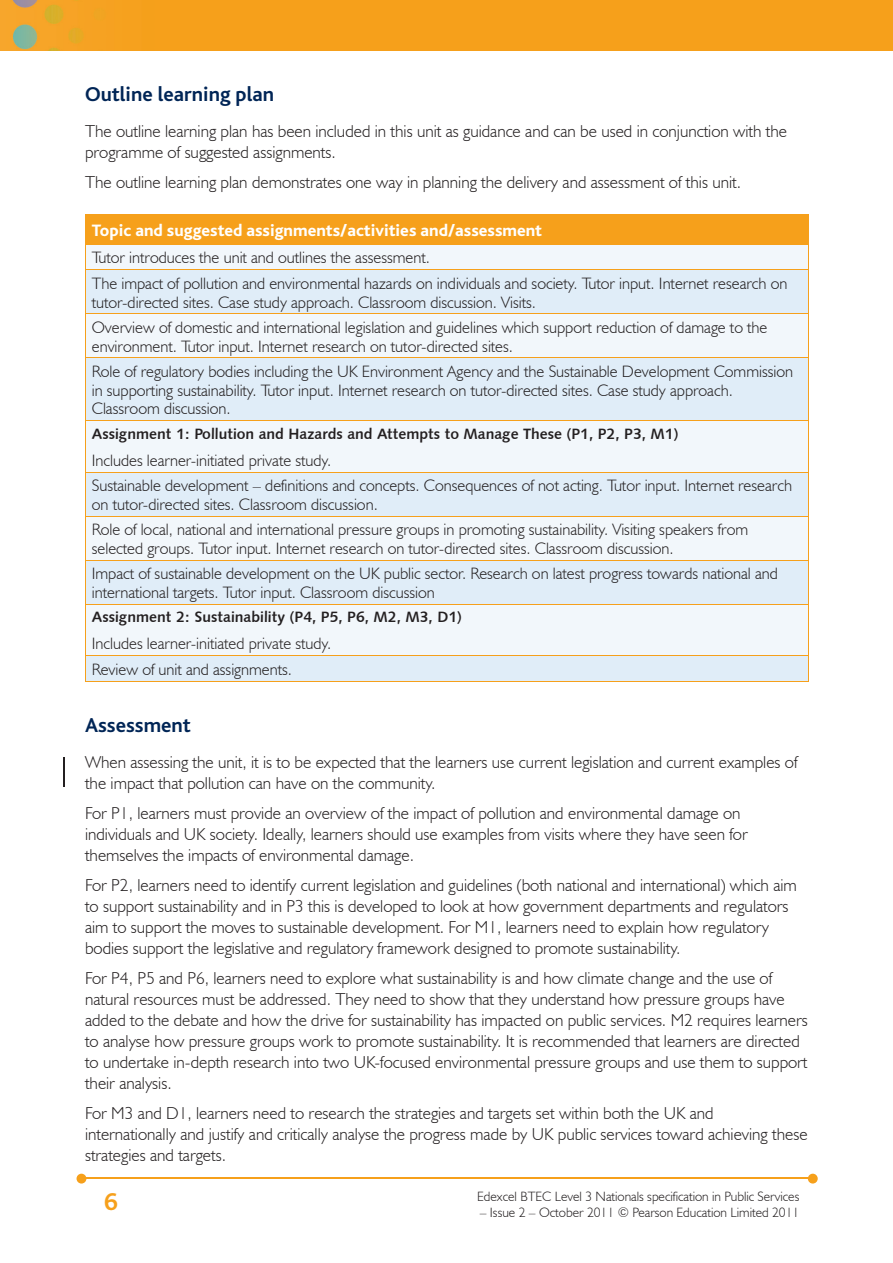
<style>
.page{position:relative;width:893px;height:1263px;background:#fff}
.page>*{position:absolute;margin:0;border:0;box-sizing:border-box;transform-origin:0 0}
.t1{font:700 25.5px "Bliss";color:#f6a01b}
.t2{font:700 21px "Bliss";color:#002556}
.t3{font:300 17.25px/21px "Humanist 521 BT";color:#231f20}
.t4{font:800 17.25px "Bliss";color:#fff}
.t5{font:300 16.5px/25.3px "Humanist 521 BT";color:#231f20}
.t6{font:15px "Humanist 531 BT Bold A";color:#231f20}
.t7{font:300 13.5px "Humanist 521 BT";color:#231f20}
</style>
<div class="page">
<img style="left:0;top:0;width:893px;height:51px">
<hr style="left:82px;top:1178px;width:728px;height:1px;background:#f6a01b">
<svg style="left:808px;top:1174px;width:10px;height:9px"></svg>
<svg style="left:77px;top:1174px;width:9px;height:9px"></svg>
<div style="left:85px;top:214px;width:723px;height:31px;background:#f6a01b"></div>
<div style="left:86px;top:245px;width:722px;height:24px;background:#f2f7fb"></div>
<svg style="left:86px;top:270px;width:722px;height:411px;fill:#e0edf8"></svg>
<hr style="left:85px;top:214px;width:724px;height:1px;background:#f6a01b">
<svg style="left:85px;top:245px;width:1px;height:24px"></svg>
<svg style="left:808px;top:215px;width:1px;height:54px"></svg>
<hr style="left:85px;top:270px;width:1px;height:43px;background:#f6a01b">
<hr style="left:808px;top:270px;width:1px;height:43px;background:#f6a01b">
<hr style="left:85px;top:269px;width:724px;height:1px;background:#f6a01b">
<hr style="left:85px;top:314px;width:1px;height:44px;background:#f6a01b">
<hr style="left:808px;top:314px;width:1px;height:44px;background:#f6a01b">
<hr style="left:85px;top:313px;width:724px;height:1px;background:#f6a01b">
<hr style="left:85px;top:358px;width:1px;height:62px;background:#f6a01b">
<hr style="left:808px;top:358px;width:1px;height:62px;background:#f6a01b">
<hr style="left:85px;top:358px;width:724px;height:1px;background:#f6a01b">
<hr style="left:85px;top:421px;width:1px;height:51px;background:#f6a01b">
<hr style="left:808px;top:421px;width:1px;height:51px;background:#f6a01b">
<hr style="left:85px;top:420px;width:724px;height:1px;background:#f6a01b">
<hr style="left:85px;top:472px;width:1px;height:44px;background:#f6a01b">
<hr style="left:808px;top:472px;width:1px;height:44px;background:#f6a01b">
<hr style="left:85px;top:472px;width:724px;height:1px;background:#f6a01b">
<hr style="left:85px;top:517px;width:1px;height:43px;background:#f6a01b">
<hr style="left:808px;top:517px;width:1px;height:43px;background:#f6a01b">
<hr style="left:85px;top:516px;width:724px;height:1px;background:#f6a01b">
<hr style="left:85px;top:561px;width:1px;height:43px;background:#f6a01b">
<hr style="left:808px;top:561px;width:1px;height:43px;background:#f6a01b">
<hr style="left:85px;top:560px;width:724px;height:1px;background:#f6a01b">
<hr style="left:85px;top:605px;width:1px;height:50px;background:#f6a01b">
<hr style="left:808px;top:605px;width:1px;height:50px;background:#f6a01b">
<hr style="left:85px;top:604px;width:724px;height:1px;background:#f6a01b">
<hr style="left:85px;top:681px;width:724px;height:1px;background:#f6a01b">
<svg style="left:85px;top:656px;width:1px;height:25px"></svg>
<svg style="left:808px;top:656px;width:1px;height:25px"></svg>
<hr style="left:85px;top:655px;width:724px;height:1px;background:#f6a01b">
<hr style="left:63px;top:757px;width:2px;height:30px;background:#231f20">
<p class="t2" style="left:85px;top:83px;width:191px">Outline learning plan</p>
<p class="t3" style="left:85px;top:121px;width:704px">The outline learning plan has been included in this unit as guidance and can be used in conjunction with the programme of suggested assignments.</p>
<p class="t3" style="left:85px;top:172px;width:657px">The outline learning plan demonstrates one way in planning the delivery and assessment of this unit.</p>
<p class="t4" style="left:92px;top:221px;width:452px">Topic and suggested assignments/activities and/assessment</p>
<p class="t5" style="left:92px;top:245px;width:697px">Tutor introduces the unit and outlines the assessment.<br>The impact of pollution and environmental hazards on individuals and society. Tutor input. Internet research on</p>
<p class="t5" style="left:92px;top:289px;width:677px">tutor-directed sites. Case study approach. Classroom discussion. Visits.<br>Overview of domestic and international legislation and guidelines which support reduction of damage to the</p>
<p class="t5" style="left:92px;top:333px;width:703px">environment. Tutor input. Internet research on tutor-directed sites.<br>Role of regulatory bodies including the UK Environment Agency and the Sustainable Development Commission</p>
<p class="t5" style="left:92px;top:380px;width:643px;line-height:18.8px">in supporting sustainability. Tutor input. Internet research on tutor-directed sites. Case study approach.<br>Classroom discussion.</p>
<p class="t6" style="left:92px;top:424px;width:588px">Assignment 1: Pollution and Hazards and Attempts to Manage These (P1, P2, P3, M1)</p>
<p class="t5" style="left:92px;top:447px;width:702px">Includes learner-initiated private study.<br>Sustainable development – definitions and concepts. Consequences of not acting. Tutor input. Internet research</p>
<p class="t5" style="left:92px;top:491px;width:658px">on tutor-directed sites. Classroom discussion.<br>Role of local, national and international pressure groups in promoting sustainability. Visiting speakers from</p>
<p class="t5" style="left:92px;top:535px;width:688px">selected groups. Tutor input. Internet research on tutor-directed sites. Classroom discussion.<br>Impact of sustainable development on the UK public sector. Research on latest progress towards national and</p>
<p class="t5" style="left:92px;top:579px;width:345px">international targets. Tutor input. Classroom discussion</p>
<p class="t6" style="left:92px;top:608px;width:372px">Assignment 2: Sustainability (P4, P5, P6, M2, M3, D1)</p>
<p class="t5" style="left:92px;top:631px;width:241px">Includes learner-initiated private study.<br>Review of unit and assignments.</p>
<p class="t2" style="left:85px;top:714px;width:107px">Assessment</p>
<p class="t3" style="left:85px;top:752px;width:714px">When assessing the unit, it is to be expected that the learners use current legislation and current examples of the impact that pollution can have on the community.</p>
<p class="t3" style="left:85px;top:802px;width:664px">For P1, learners must provide an overview of the impact of pollution and environmental damage on individuals and UK society. Ideally, learners should use examples from visits where they have seen for themselves the impacts of environmental damage.</p>
<p class="t3" style="left:85px;top:874px;width:713px">For P2, learners need to identify current legislation and guidelines (both national and international) which aim to support sustainability and in P3 this is developed to look at how government departments and regulators aim to support the moves to sustainable development. For M1, learners need to explain how regulatory bodies support the legislative and regulatory framework designed to promote sustainability.</p>
<p class="t3" style="left:85px;top:967px;width:724px">For P4, P5 and P6, learners need to explore what sustainability is and how climate change and the use of natural resources must be addressed. They need to show that they understand how pressure groups have added to the debate and how the drive for sustainability has impacted on public services. M2 requires learners to analyse how pressure groups work to promote sustainability. It is recommended that learners are directed to undertake in-depth research into two UK-focused environmental pressure groups and use them to support their analysis.</p>
<p class="t3" style="left:85px;top:1102px;width:724px">For M3 and D1, learners need to research the strategies and targets set within both the UK and internationally and justify and critically analyse the progress made by UK public services toward achieving these strategies and targets.</p>
<h1 class="t1" style="left:104px;top:1188px;width:15px">6</h1>
<p class="t7" style="left:477px;top:1188px;width:324px">Edexcel BTEC Level 3 Nationals specification in Public Services</p>
<p class="t7" style="left:480px;top:1204px;width:321px">– Issue 2 – October 2011 © Pearson Education Limited 2011</p>
</div>
